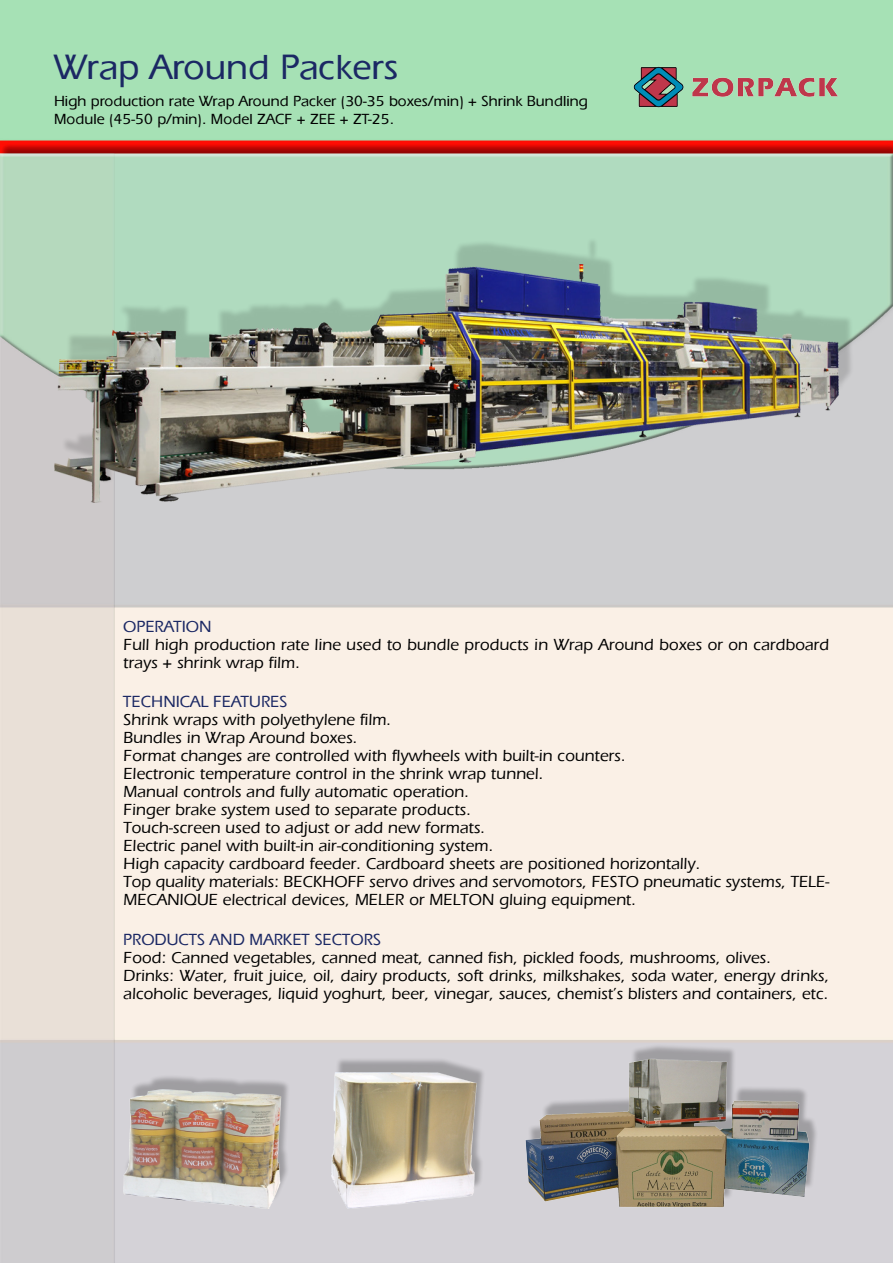
<style>
.page{position:relative;width:893px;height:1263px;background:#fff}
.page>*{position:absolute;margin:0;border:0;box-sizing:border-box;transform-origin:0 0}
.t1{font:700 36px "Erie Light";color:#1b2864}
.t2{font:300 16.5px/18px "Erie";color:#000}
.t3{font:700 16.5px "Erie Light";color:#1b2864}
.t4{font:700 15px/18px "Erie Light";color:#000}
</style>
<div class="page">
<img style="left:0;top:0;width:893px;height:1263px">
<img style="left:634px;top:67px;width:205px;height:41px">
<div style="left:61px;top:237px;width:793px;height:247px;background:#000;opacity:.15"></div>
<img style="left:54px;top:265px;width:785px;height:238px">
<div style="left:124px;top:1074px;width:167px;height:128px;background:#000;opacity:.25"></div>
<img style="left:123px;top:1090px;width:159px;height:119px">
<div style="left:332px;top:1057px;width:154px;height:144px;background:#000;opacity:.25"></div>
<img style="left:331px;top:1073px;width:145px;height:136px">
<div style="left:527px;top:1043px;width:292px;height:157px;background:#000;opacity:.25"></div>
<img style="left:525px;top:1059px;width:284px;height:150px">
<h1 class="t1" style="left:54px;top:46px;width:346px">Wrap Around Packers</h1>
<p class="t4" style="left:54px;top:92px;width:535px">High production rate Wrap Around Packer (30-35 boxes/min) + Shrink Bundling<br>Module (45-50 p/min). Model ZACF + ZEE + ZT-25.</p>
<p class="t3" style="left:123px;top:617px;width:90px">OPERATION</p>
<p class="t2" style="left:123px;top:636px;width:707px">Full high production rate line used to bundle products in Wrap Around boxes or on cardboard trays + shrink wrap film.</p>
<p class="t3" style="left:123px;top:692px;width:166px">TECHNICAL FEATURES</p>
<p class="t2" style="left:123px;top:711px;width:708px">Shrink wraps with polyethylene film.<br>Bundles in Wrap Around boxes.<br>Format changes are controlled with flywheels with built-in counters.<br>Electronic temperature control in the shrink wrap tunnel.<br>Manual controls and fully automatic operation.<br>Finger brake system used to separate products.<br>Touch-screen used to adjust or add new formats.<br>Electric panel with built-in air-conditioning system.<br>High capacity cardboard feeder. Cardboard sheets are positioned horizontally.<br>Top quality materials: BECKHOFF servo drives and servomotors, FESTO pneumatic systems, TELE-MECANIQUE electrical devices, MELER or MELTON gluing equipment.</p>
<p class="t3" style="left:123px;top:930px;width:259px">PRODUCTS AND MARKET SECTORS</p>
<p class="t2" style="left:123px;top:948px;width:707px">Food: Canned vegetables, canned meat, canned fish, pickled foods, mushrooms, olives.<br>Drinks: Water, fruit juice, oil, dairy products, soft drinks, milkshakes, soda water, energy drinks, alcoholic beverages, liquid yoghurt, beer, vinegar, sauces, chemist’s blisters and containers, etc.</p>
</div>
